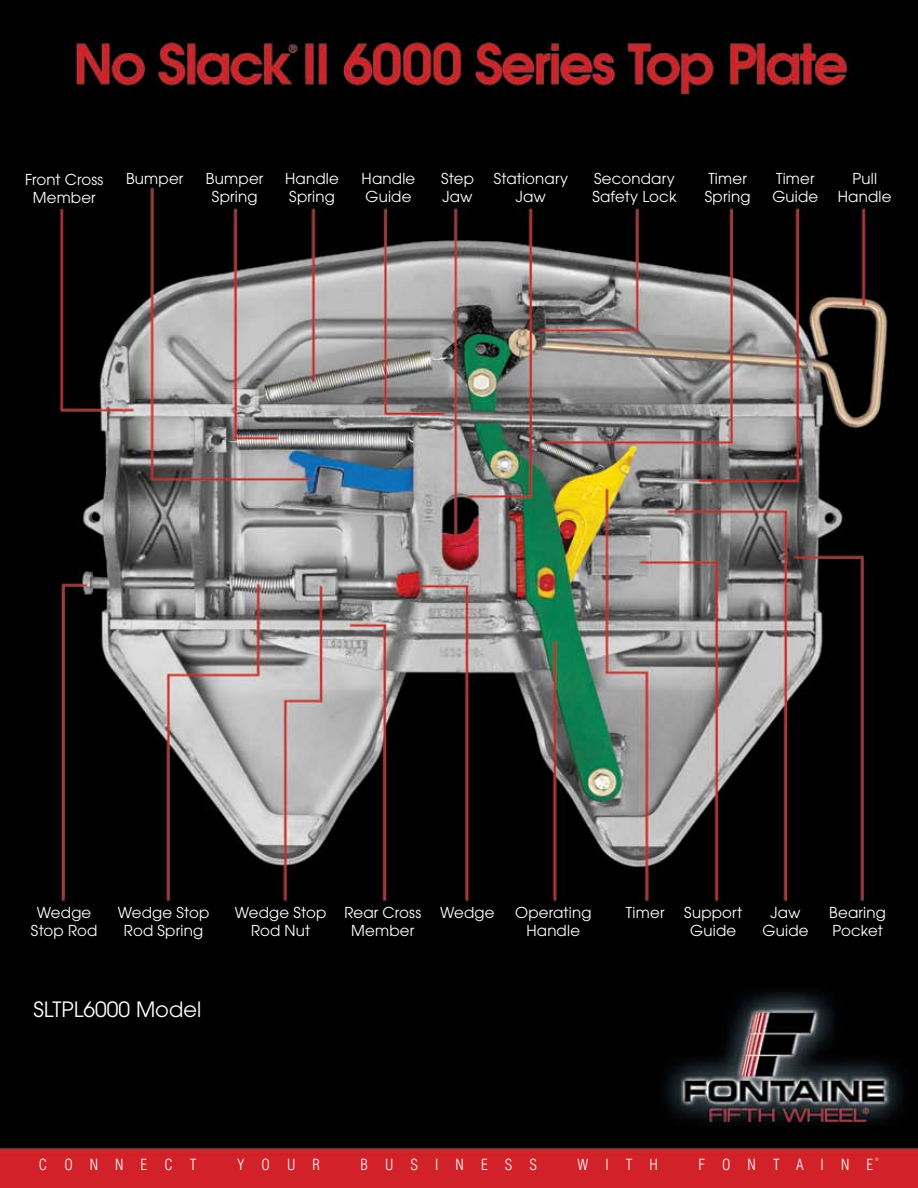
<style>
.page{position:relative;width:918px;height:1188px;background:#fff}
.page>*{position:absolute;margin:0;border:0;box-sizing:border-box;transform-origin:0 0}
.t1{font:21px "Avant Garde";color:#fff}
.t2{font:15px/18px "Avant Garde";letter-spacing:.015em;color:#fff;text-align:center}
.t3{font:300 condensed 15px "Helvetica";letter-spacing:1.14em;color:#fff}
.t4{font:300 condensed 4.5px "Helvetica";color:#fff}
</style>
<div class="page">
<img style="left:0;top:0;width:918px;height:1188px">
<p class="t2" style="left:25px;top:171px;width:80px">Front Cross<br>Member</p>
<p class="t2" style="left:206px;top:170px;width:59px">Bumper<br>Spring</p>
<p class="t2" style="left:126px;top:170px;width:59px">Bumper</p>
<p class="t2" style="left:285px;top:170px;width:55px;text-align:left">Handle<br>Spring</p>
<p class="t2" style="left:362px;top:170px;width:55px;text-align:left">Handle<br>Guide</p>
<p class="t2" style="left:441px;top:170px;width:34px;text-align:left">Step<br>Jaw</p>
<p class="t2" style="left:494px;top:170px;width:76px">Stationary<br>Jaw</p>
<p class="t2" style="left:592px;top:170px;width:86px;text-align:left">Secondary<br>Safety Lock</p>
<p class="t2" style="left:705px;top:170px;width:47px;text-align:left">Timer<br>Spring</p>
<p class="t2" style="left:772px;top:170px;width:47px;text-align:left">Timer<br>Guide</p>
<p class="t2" style="left:838px;top:170px;width:55px">Pull<br>Handle</p>
<p class="t2" style="left:31px;top:903px;width:68px">Wedge<br>Stop Rod</p>
<p class="t2" style="left:235px;top:903px;width:93px">Wedge Stop<br>Rod Nut</p>
<p class="t2" style="left:344px;top:903px;width:78px">Rear Cross<br>Member</p>
<p class="t2" style="left:118px;top:903px;width:93px">Wedge Stop<br>Rod Spring</p>
<p class="t2" style="left:440px;top:903px;width:56px">Wedge</p>
<p class="t2" style="left:515px;top:903px;width:78px">Operating<br>Handle</p>
<h1 class="t1" style="left:33px;top:997px;width:169px">SLTPL6000 Model</h1>
<p class="t2" style="left:626px;top:903px;width:40px">Timer</p>
<p class="t2" style="left:684px;top:903px;width:60px">Support<br>Guide</p>
<p class="t2" style="left:763px;top:903px;width:47px">Jaw<br>Guide</p>
<p class="t2" style="left:829px;top:903px;width:58px;text-align:left">Bearing<br>Pocket</p>
<p class="t3" style="left:39px;top:1155px;width:133px">CONNEC</p>
<p class="t3" style="left:190px;top:1155px;width:8px">T</p>
<p class="t3" style="left:237px;top:1155px;width:84px">YOUR</p>
<p class="t3" style="left:361px;top:1155px;width:178px">BUSINESS</p>
<p class="t3" style="left:577px;top:1155px;width:82px">WITH</p>
<p class="t3" style="left:698px;top:1155px;width:44px">F ONT</p>
<p class="t3" style="left:796px;top:1155px;width:43px">A INE</p>
<p class="t4" style="left:875px;top:1157px;width:5px">®</p>
</div>
